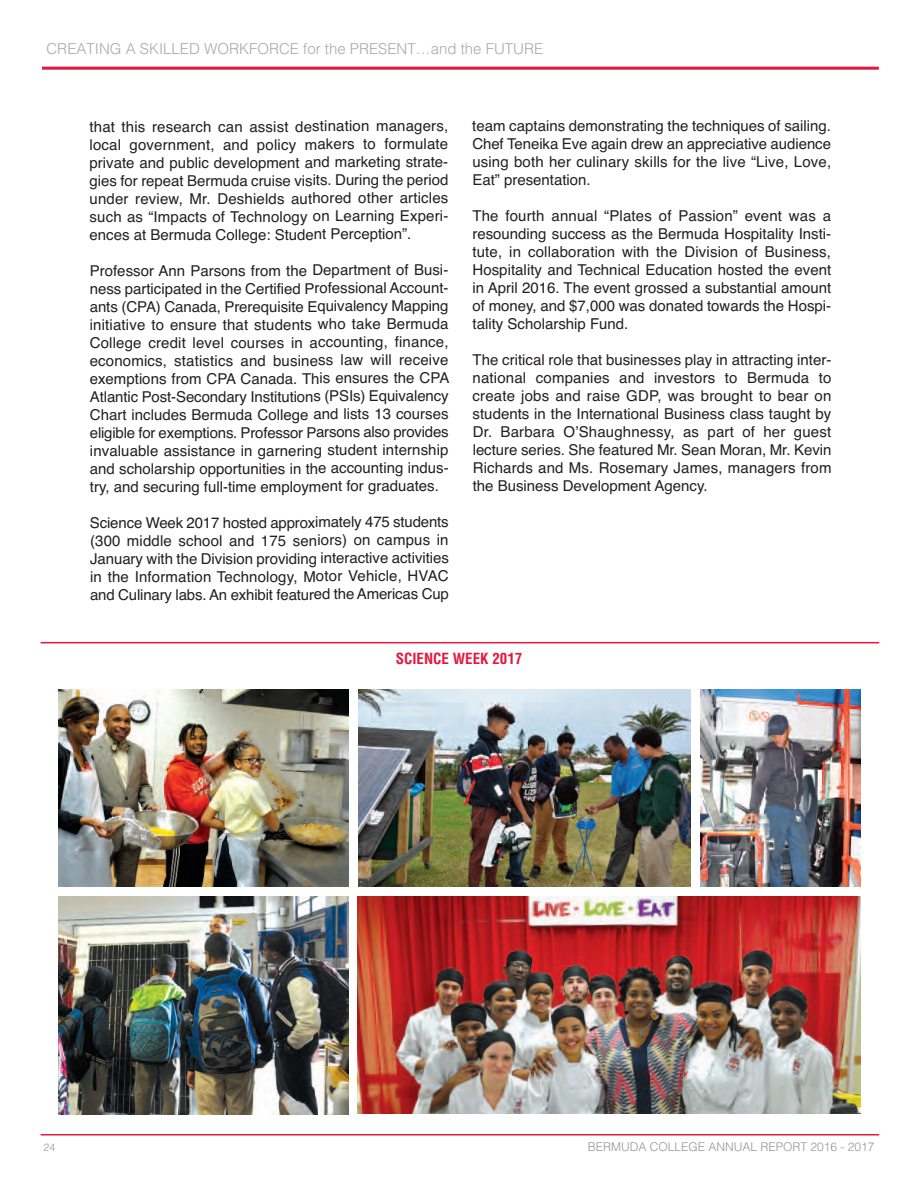
<style>
.page{position:relative;width:918px;height:1188px;background:#fff}
.page>*{position:absolute;margin:0;border:0;box-sizing:border-box;transform-origin:0 0}
.t1{font:15px/18px "Helvetica";color:#231f20;text-align:justify}
.t2{font:300 15px "Helvetica";color:#a8a9ad}
.t3{font:700 condensed 15px "Helvetica";color:#e4183e}
.t4{font:300 12px "Helvetica";color:#939598}
.t5{font:300 10.5px "Helvetica";color:#939598}
</style>
<div class="page">
<hr style="left:41px;top:1134px;width:838px;height:1px;background:#e4183e">
<hr style="left:42px;top:67px;width:837px;height:3px;background:#e4183e">
<img style="left:701px;top:689px;width:160px;height:198px">
<img style="left:359px;top:689px;width:332px;height:198px">
<img style="left:58px;top:897px;width:291px;height:217px">
<img style="left:358px;top:897px;width:503px;height:217px">
<img style="left:58px;top:689px;width:291px;height:198px">
<hr style="left:41px;top:642px;width:838px;height:1px;background:#e4183e">
<p class="t2" style="left:46px;top:36px;width:498px">CREATING A SKILLED WORKFORCE for the PRESENT…and the FUTURE</p>
<p class="t1" style="left:89px;top:117px;width:360px">that this research can assist destination managers, local government, and policy makers to formulate private and public development and marketing strate&shy;gies for repeat Bermuda cruise visits. During the period under review, Mr. Deshields authored other articles such as “Impacts of Technology on Learning Experi&shy;ences at Bermuda College: Student Perception”.</p>
<p class="t1" style="left:90px;top:261px;width:361px">Professor Ann Parsons from the Department of Busi&shy;ness participated in the Certified Professional Account&shy;ants (CPA) Canada, Prerequisite Equivalency Mapping initiative to ensure that students who take Bermuda College credit level courses in accounting, finance, economics, statistics and business law will receive exemptions from CPA Canada. This ensures the CPA Atlantic Post-Secondary Institutions (PSIs) Equivalency Chart includes Bermuda College and lists 13 courses eligible for exemptions. Professor Parsons also provides invaluable assistance in garnering student internship and scholarship opportunities in the accounting indus&shy;try, and securing full-time employment for graduates.</p>
<p class="t1" style="left:90px;top:513px;width:361px">Science Week 2017 hosted approximately 475 students (300 middle school and 175 seniors) on campus in January with the Division providing interactive activities in the Information Technology, Motor Vehicle, HVAC and Culinary labs. An exhibit featured the Americas Cup</p>
<p class="t1" style="left:472px;top:117px;width:360px">team captains demonstrating the techniques of sailing.<br>Chef Teneika Eve again drew an appreciative audience using both her culinary skills for the live “Live, Love, Eat” presentation.</p>
<p class="t1" style="left:472px;top:207px;width:361px">The fourth annual “Plates of Passion” event was a resounding success as the Bermuda Hospitality Insti&shy;tute, in collaboration with the Division of Business, Hospitality and Technical Education hosted the event in April 2016. The event grossed a substantial amount of money, and $7,000 was donated towards the Hospi&shy;tality Scholarship Fund.</p>
<p class="t1" style="left:473px;top:351px;width:360px">The critical role that businesses play in attracting inter&shy;national companies and investors to Bermuda to create jobs and raise GDP, was brought to bear on students in the International Business class taught by Dr. Barbara O’Shaughnessy, as part of her guest lecture series. She featured Mr. Sean Moran, Mr. Kevin Richards and Ms. Rosemary James, managers from the Business Development Agency.</p>
<p class="t3" style="left:396px;top:653px;width:128px">SCIENCE WEEK 2017</p>
<p class="t5" style="left:44px;top:1138px;width:13px">24</p>
<p class="t4" style="left:588px;top:1137px;width:288px">BERMUDA COLLEGE ANNUAL REPORT 2016 - 2017</p>
</div>
